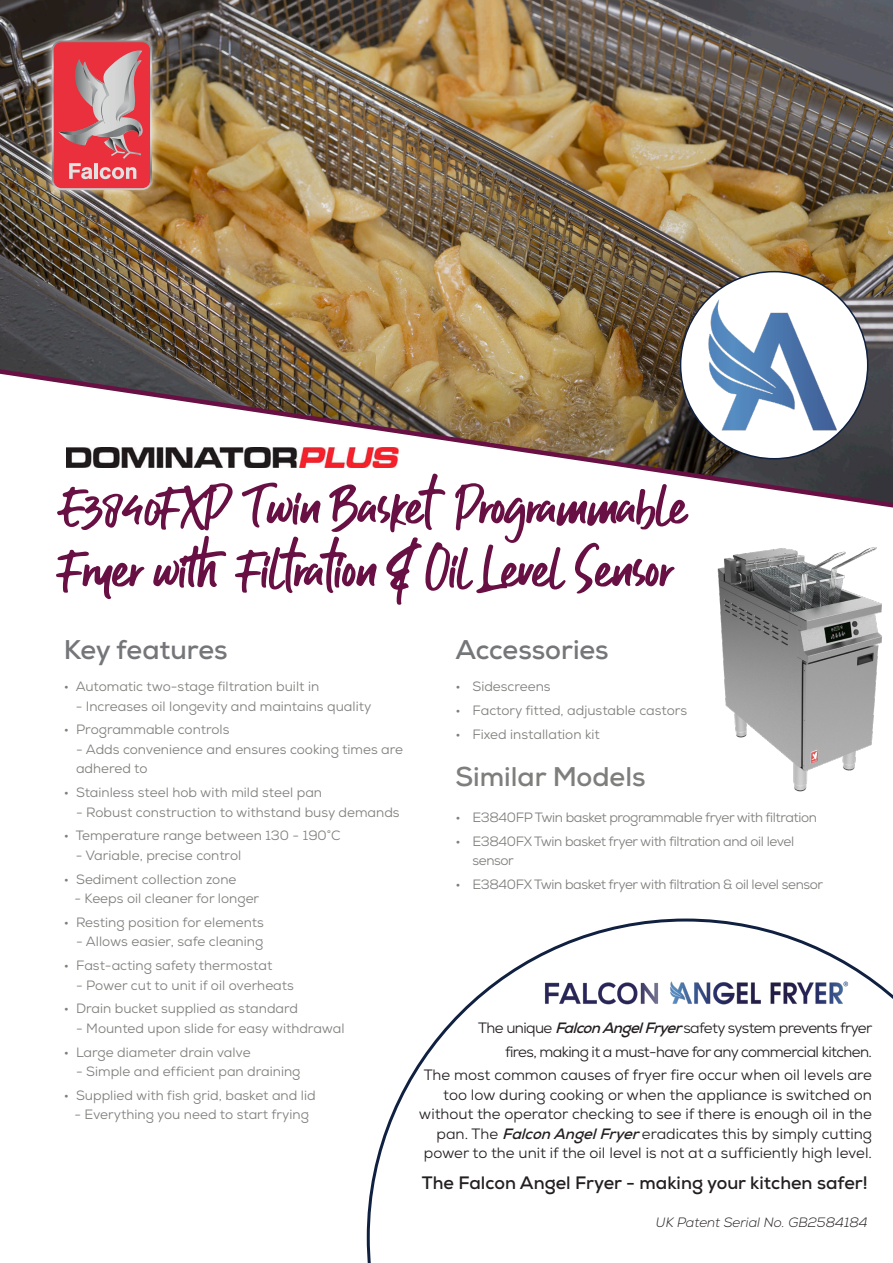
<style>
.page{position:relative;width:893px;height:1263px;background:#fff}
.page>*{position:absolute;margin:0;border:0;box-sizing:border-box;transform-origin:0 0}
.Script_Header_quote{font:52.5px "Guthen Bloots Personal Use";color:#681043}
.t1{font:700 27px "Nexa";color:#757679}
.Body{font:700 27px "Nexa";color:#7e7e7c}
.Body-2{font:700 18px "Nexa";color:#231f20}
.Body-3{font:15px/19.5px "Nexa";color:#231f20;text-align:right}
.Body-4{font:15px "Nexa";letter-spacing:-.04em;color:#231f20}
.Body-5{font:13.5px/19.5px "Nexa";color:#7e7e7c}
.Body-6{font:13.5px/19.5px "Nexa";letter-spacing:-.03em;color:#7e7e7c}
.t2{font:italic 300 13.5px "Nexa";color:#231f20}
.s1{font-weight:700;font-style:italic}
</style>
<div class="page">
<img style="left:0;top:0;width:893px;height:365px">
<img style="left:0;top:365px;width:893px;height:143px">
<img style="left:717px;top:547px;width:165px;height:245px">
<div style="left:42px;top:31px;width:119px;height:168px;background:#fff;opacity:.75"></div>
<svg style="left:52px;top:40px;width:100px;height:150px;background:#d6636b"></svg>
<div style="left:681px;top:272px;width:187px;height:187px;background:#fff;border-radius:50%"></div>
<img style="left:697px;top:292px;width:148px;height:147px">
<svg style="left:367px;top:918px;width:526px;height:345px"></svg>
<p class="Script_Header_quote" style="left:64px;top:473px;width:624px">E3840FXP Twin Basket Programmable</p>
<p class="Script_Header_quote" style="left:64px;top:536px;width:609px">Fryer with Filtration &amp; Oil Level Sensor</p>
<p class="t1" style="left:64px;top:632px;width:165px">Key features</p>
<p class="Body-5" style="left:64px;top:677px;width:257px">• Automatic two-stage filtration built in</p>
<p class="Body-5" style="left:76px;top:696px;width:297px">- Increases oil longevity and maintains quality</p>
<p class="Body-5" style="left:64px;top:720px;width:167px">• Programmable controls</p>
<p class="Body-5" style="left:76px;top:739px;width:329px">- Adds convenience and ensures cooking times are adhered to</p>
<p class="Body-5" style="left:64px;top:783px;width:260px">• Stainless steel hob with mild steel pan</p>
<p class="Body-5" style="left:76px;top:802px;width:325px">- Robust construction to withstand busy demands</p>
<p class="Body-5" style="left:64px;top:826px;width:279px">• Temperature range between 130 - 190°C</p>
<p class="Body-5" style="left:76px;top:845px;width:167px">- Variable, precise control</p>
<p class="Body-5" style="left:64px;top:869px;width:174px">• Sediment collection zone</p>
<p class="Body-5" style="left:74px;top:889px;width:186px">- Keeps oil cleaner for longer</p>
<p class="Body-5" style="left:64px;top:912px;width:202px">• Resting position for elements</p>
<p class="Body-5" style="left:76px;top:932px;width:189px">- Allows easier, safe cleaning</p>
<p class="Body-5" style="left:64px;top:956px;width:210px">• Fast-acting safety thermostat</p>
<p class="Body-5" style="left:76px;top:975px;width:219px">- Power cut to unit if oil overheats</p>
<p class="Body-5" style="left:64px;top:999px;width:236px">• Drain bucket supplied as standard</p>
<p class="Body-5" style="left:76px;top:1018px;width:270px">- Mounted upon slide for easy withdrawal</p>
<p class="Body-5" style="left:64px;top:1042px;width:188px">• Large diameter drain valve</p>
<p class="Body-5" style="left:76px;top:1062px;width:226px">- Simple and efficient pan draining</p>
<p class="Body-5" style="left:64px;top:1085px;width:253px">• Supplied with fish grid, basket and lid</p>
<p class="Body-5" style="left:74px;top:1105px;width:236px">- Everything you need to start frying</p>
<p class="t1" style="left:455px;top:632px;width:155px">Accessories</p>
<p class="Body-5" style="left:455px;top:677px;width:97px">• Sidescreens</p>
<p class="Body-5" style="left:455px;top:700px;width:233px">• Factory fitted, adjustable castors</p>
<p class="Body-5" style="left:455px;top:724px;width:146px">• Fixed installation kit</p>
<p class="Body" style="left:455px;top:759px;width:192px">Similar Models</p>
<p class="Body-6" style="left:455px;top:807px;width:363px">• E3840FP Twin basket programmable fryer with filtration</p>
<p class="Body-6" style="left:472px;top:831px;width:323px;text-indent:-17px">• E3840FX Twin basket fryer with filtration and oil level sensor</p>
<p class="Body-6" style="left:455px;top:874px;width:369px">• E3840FX Twin basket fryer with filtration &amp; oil level sensor</p>
<p class="Body-4" style="left:478px;top:1018px;width:396px">The unique <span class="s1">FalconAngelFryer</span>safety system prevents fryer</p>
<p class="Body-4" style="left:505px;top:1042px;width:368px">fires, making it a must-have for any commercial kitchen.</p>
<p class="Body-3" style="left:419px;top:1065px;width:455px">The most common causes of fryer fire occur when oil levels are too low during cooking or when the appliance is switched on without the operator checking to see if there is enough oil in the pan. The <span class="s1">FalconAngelFryer</span>eradicates this by simply cutting power to the unit if the oil level is not at a sufficiently high level.</p>
<p class="Body-2" style="left:422px;top:1171px;width:447px">The Falcon Angel Fryer - making your kitchen safer!</p>
<p class="t2" style="left:656px;top:1214px;width:213px">UK Patent Serial No. GB2584184</p>
</div>
